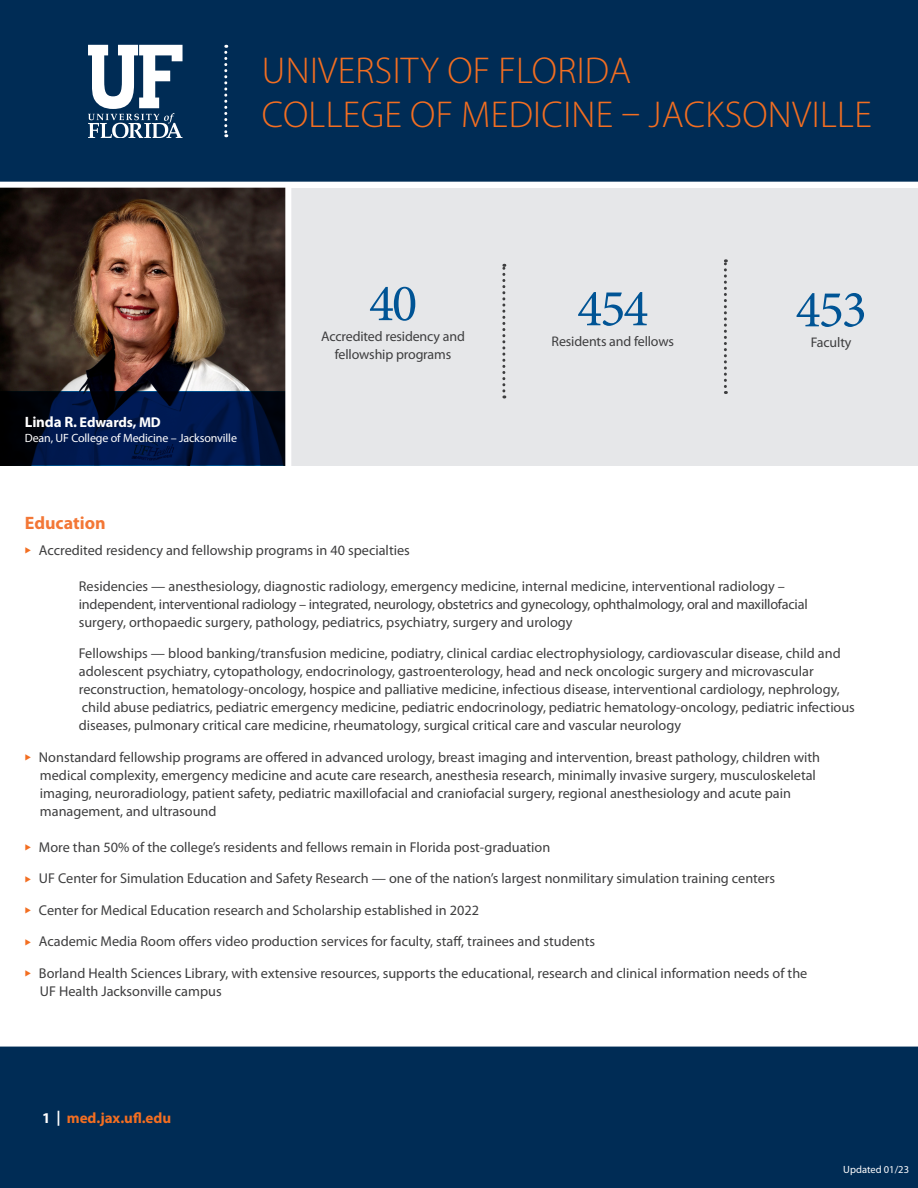
<style>
.page{position:relative;width:918px;height:1188px;background:#fff}
.page>*{position:absolute;margin:0;border:0;box-sizing:border-box;transform-origin:0 0}
.Myriad_Pro_Text_with{font:52.5px "Minion Pro";letter-spacing:-.04em;color:#005495}
.Service_line{font:300 37.5px "Myriad Pro";letter-spacing:.01em;color:#f36e21}
.Myriad_Pro_Text_with-2{font:700 18px "Myriad Pro";color:#f37736}
.Footer{font:700 15px "Myriad Pro";color:#f36e21}
.Myriad_Pro_Text_with-3{font:14.25px/18px "Myriad Pro";color:#3e3e3f}
.Myriad_Pro_Text_with-4{font:700 14.25px "Myriad Pro";letter-spacing:-.01em;color:#fff}
.Myriad_Pro_Text_with-5{font:13.95px/18px "Myriad Pro";letter-spacing:-.01em;color:#3e3e3f;text-align:center}
.Myriad_Pro_Text_with-6{font:12px "Myriad Pro";letter-spacing:-.01em;color:#fff}
.Footer-2{font:10.5px "Myriad Pro";color:#fff}
.s1{font-size:15px}
.s2{color:#f36e21}
.s3{color:#fff}
</style>
<div class="page">
<div style="left:273px;top:188px;width:645px;height:278px;background:#e6e7e9"></div>
<div style="left:0;top:0;width:918px;height:185px;background:#002c55"></div>
<div style="left:0;top:1045px;width:918px;height:143px;background:#002c55"></div>
<img style="left:0;top:188px;width:285px;height:203px">
<svg style="left:0;top:392px;width:285px;height:74px;background:#00133b"></svg>
<div style="left:0;top:182px;width:918px;height:6px;background:#fff"></div>
<svg style="left:224px;top:45px;width:3px;height:92px"></svg>
<div style="left:0;top:1041px;width:918px;height:6px;background:#fff"></div>
<svg style="left:88px;top:45px;width:95px;height:92px"></svg>
<svg style="left:502px;top:264px;width:3px;height:134px"></svg>
<svg style="left:724px;top:259px;width:3px;height:135px"></svg>
<div style="left:285px;top:185px;width:6px;height:309px;background:#fff"></div>
<p class="Service_line" style="left:262px;top:48px;width:371px">UNIVERSITY OF FLORIDA</p>
<p class="Service_line" style="left:262px;top:92px;width:612px">COLLEGE OF MEDICINE – JACKSONVILLE</p>
<p class="Myriad_Pro_Text_with-4" style="left:25px;top:413px;width:138px"><span class="s1">Linda R.</span> Edwards, MD</p>
<p class="Myriad_Pro_Text_with-6" style="left:25px;top:430px;width:214px">Dean, UF College of Medicine – Jacksonville</p>
<p class="Myriad_Pro_Text_with" style="left:369px;top:268px;width:50px">40</p>
<p class="Myriad_Pro_Text_with-5" style="left:321px;top:327px;width:145px">Accredited residency and fellowship programs</p>
<p class="Myriad_Pro_Text_with" style="left:577px;top:273px;width:73px">454</p>
<p class="Myriad_Pro_Text_with-5" style="left:552px;top:332px;width:124px">Residents and fellows</p>
<p class="Myriad_Pro_Text_with" style="left:795px;top:274px;width:73px">453</p>
<p class="Myriad_Pro_Text_with-5" style="left:811px;top:333px;width:42px">Faculty</p>
<p class="Myriad_Pro_Text_with-2" style="left:25px;top:512px;width:82px">Education</p>
<p class="Myriad_Pro_Text_with-3" style="left:25px;top:541px;width:387px"><span class="s2">◆</span> Accredited residency and fellowship programs in 40 specialties</p>
<p class="Myriad_Pro_Text_with-3" style="left:79px;top:577px;width:730px">Residencies — anesthesiology, diagnostic radiology, emergency medicine, internal medicine, interventional radiology – independent, interventional radiology – integrated, neurology, obstetrics and gynecology, ophthalmology, oral and maxillofacial surgery, orthopaedic surgery, pathology, pediatrics, psychiatry, surgery and urology</p>
<p class="Myriad_Pro_Text_with-3" style="left:79px;top:644px;width:778px">Fellowships — blood banking/transfusion medicine, podiatry, clinical cardiac electrophysiology, cardiovascular disease, child and adolescent psychiatry, cytopathology, endocrinology, gastroenterology, head and neck oncologic surgery and microvascular reconstruction, hematology-oncology, hospice and palliative medicine, infectious disease, interventional cardiology, nephrology, child abuse pediatrics, pediatric emergency medicine, pediatric endocrinology, pediatric hematology-oncology, pediatric infectious diseases, pulmonary critical care medicine, rheumatology, surgical critical care and vascular neurology</p>
<p class="Myriad_Pro_Text_with-3" style="left:40px;top:748px;width:782px;text-indent:-15px"><span class="s2">◆</span> Nonstandard fellowship programs are offered in advanced urology, breast imaging and intervention, breast pathology, children with medical complexity, emergency medicine and acute care research, anesthesia research, minimally invasive surgery, musculoskeletal imaging, neuroradiology, patient safety, pediatric maxillofacial and craniofacial surgery, regional anesthesiology and acute pain management, and ultrasound</p>
<p class="Myriad_Pro_Text_with-3" style="left:25px;top:838px;width:527px"><span class="s2">◆</span> More than 50% of the college’s residents and fellows remain in Florida post-graduation</p>
<p class="Myriad_Pro_Text_with-3" style="left:25px;top:869px;width:752px"><span class="s2">◆</span> UF Center for Simulation Education and Safety Research — one of the nation’s largest nonmilitary simulation training centers</p>
<p class="Myriad_Pro_Text_with-3" style="left:25px;top:901px;width:456px"><span class="s2">◆</span> Center for Medical Education research and Scholarship established in 2022</p>
<p class="Myriad_Pro_Text_with-3" style="left:25px;top:932px;width:572px"><span class="s2">◆</span> Academic Media Room offers video production services for faculty, staff, trainees and students</p>
<p class="Myriad_Pro_Text_with-3" style="left:40px;top:964px;width:769px;text-indent:-15px"><span class="s2">◆</span> Borland Health Sciences Library, with extensive resources, supports the educational, research and clinical information needs of the<br>UF Health Jacksonville campus</p>
<p class="Footer" style="left:42px;top:1108px;width:131px"><span class="s3">1 |</span> med.jax.ufl.edu</p>
<p class="Footer-2" style="left:843px;top:1163px;width:67px">Updated 01/23</p>
</div>
